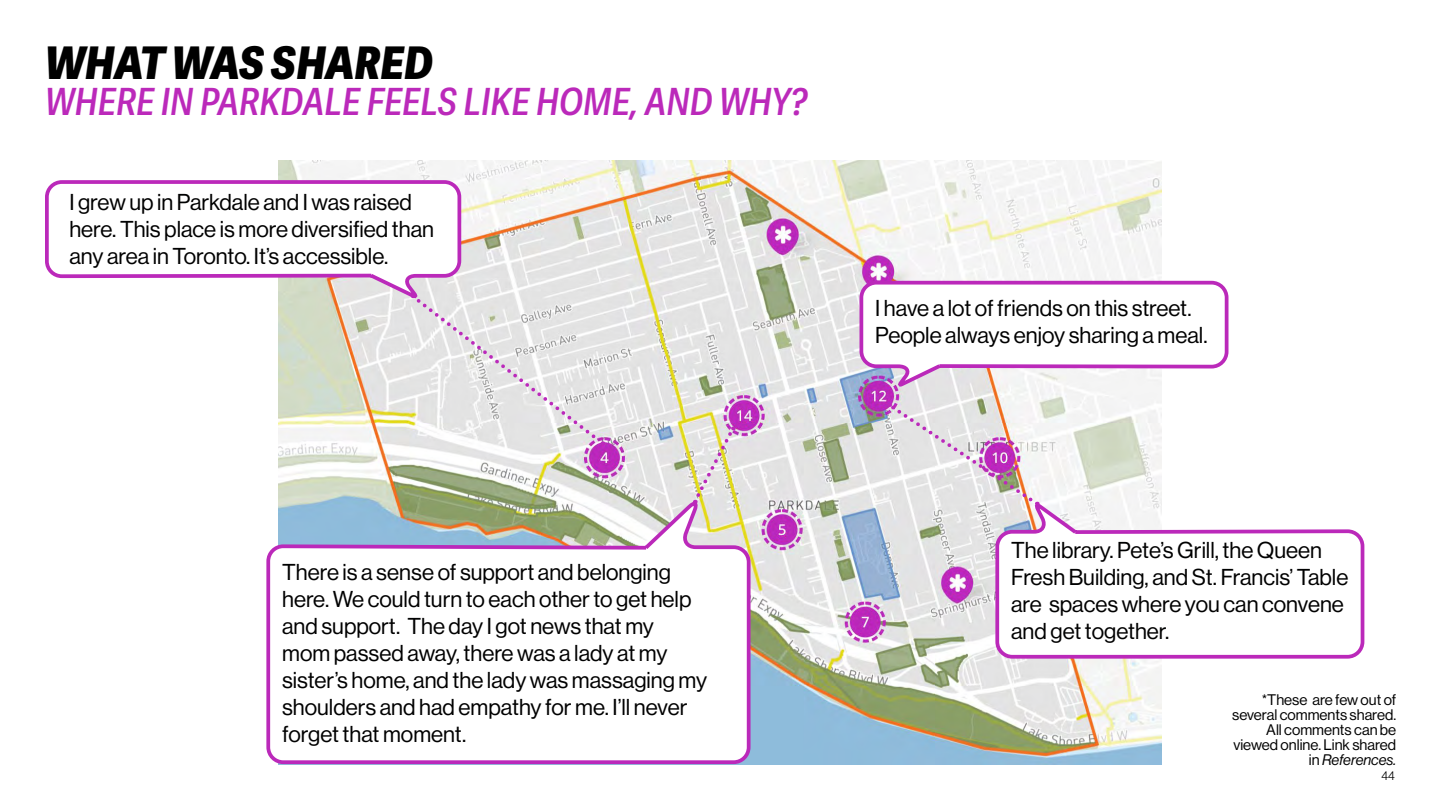
<style>
.page{position:relative;width:1440px;height:810px;background:#fff}
.page>*{position:absolute;margin:0;border:0;box-sizing:border-box;transform-origin:0 0}
.t1{font:italic 800 45px "Adelle Sans Cnd";color:#000}
.t2{font:italic 600 37.5px "Adelle Sans Cnd";color:#bb29ba}
.t3{font:22.5px/27px "N Haas Grotesk DS Pro 55 Rg";color:#000101}
.t4{font:15px/15px "N Haas Grotesk DS Pro 55 Rg";color:#000101;text-align:right}
.t5{font:15px "N Haas Grotesk DS Pro 56 It";color:#000101}
.t6{font:12.5px "N Haas Grotesk DS Pro 45 Lt";color:#000101}
.s1{font-family:"N Haas Grotesk DS Pro 55 Rg"}
</style>
<div class="page">
<img style="left:279px;top:160px;width:882px;height:604px">
<svg style="left:45px;top:178px;width:418px;height:124px"></svg>
<svg style="left:858px;top:279px;width:371px;height:111px"></svg>
<svg style="left:266px;top:496px;width:486px;height:269px"></svg>
<svg style="left:413px;top:294px;width:192px;height:152px"></svg>
<svg style="left:693px;top:427px;width:43px;height:77px;background:#e2dacd"></svg>
<svg style="left:994px;top:499px;width:371px;height:162px"></svg>
<svg style="left:887px;top:402px;width:151px;height:103px"></svg>
<h1 class="t1" style="left:45px;top:35px;width:390px">WHAT WAS SHARED</h1>
<h2 class="t2" style="left:45px;top:80px;width:764px">WHERE IN PARKDALE FEELS LIKE HOME, AND WHY?</h2>
<p class="t3" style="left:69px;top:189px;width:366px">I grew up in Parkdale and I was raised here. This place is more diversified than any area in Toronto. It’s accessible.</p>
<p class="t3" style="left:875px;top:294px;width:334px">I have a lot of friends on this street.<br>People always enjoy sharing a meal.</p>
<p class="t3" style="left:282px;top:559px;width:426px">There is a sense of support and belonging here. We could turn to each other to get help and support. The day I got news that my mom passed away, there was a lady at my sister’s home, and the lady was massaging my shoulders and had empathy for me. I’ll never forget that moment.</p>
<p class="t3" style="left:1011px;top:537px;width:339px">The library. Pete’s Grill, the Queen<br>Fresh Building, and St. Francis’ Table are spaces where you can convene and get together.</p>
<p class="t4" style="left:1232px;top:692px;width:166px">*These are few out of several comments shared.<br>All comments can be viewed online. Link shared</p>
<p class="t5" style="left:1309px;top:751px;width:89px"><span class="s1">in</span> References.</p>
<p class="t6" style="left:1382px;top:769px;width:15px">44</p>
</div>
